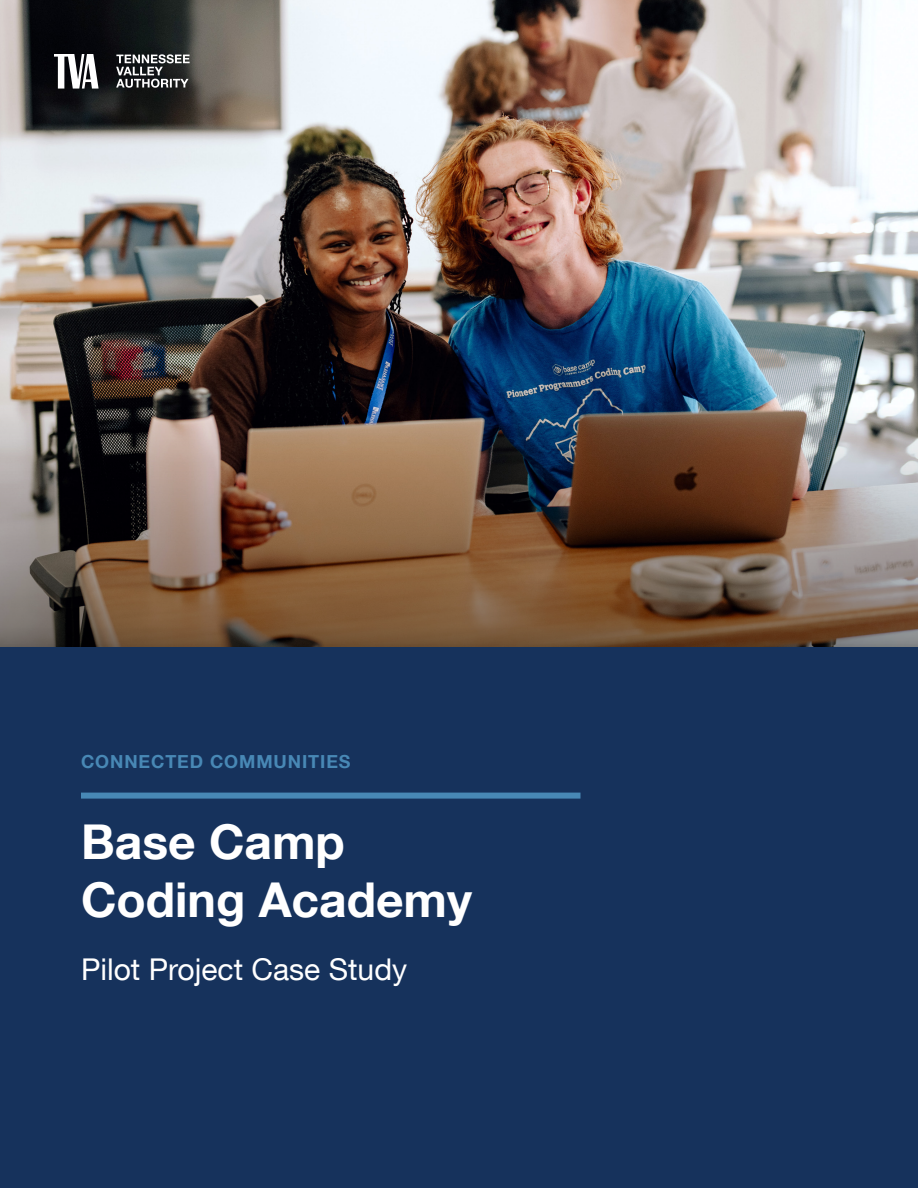
<style>
.page{position:relative;width:918px;height:1188px;background:#fff}
.page>*{position:absolute;margin:0;border:0;box-sizing:border-box;transform-origin:0 0}
.t1{font:700 48px/57.6px "Helvetica Neue LT Com";color:#fff}
.t2{font:30px "Helvetica Neue LT Com";color:#fff}
.t3{font:700 18px "Helvetica Neue LT Com";letter-spacing:.05em;color:#4888b5}
</style>
<div class="page">
<img style="left:0;top:0;width:918px;height:408px">
<img style="left:0;top:408px;width:918px;height:240px">
<div style="left:0;top:648px;width:918px;height:540px;background:#16325c"></div>
<svg style="left:116px;top:54px;width:74px;height:34px"></svg>
<svg style="left:54px;top:54px;width:45px;height:35px"></svg>
<div style="left:81px;top:793px;width:499px;height:6px;background:#4888b5"></div>
<p class="t3" style="left:81px;top:750px;width:271px">CONNECTED COMMUNITIES</p>
<p class="t1" style="left:81px;top:812px;width:393px">Base Camp<br>Coding Academy</p>
<p class="t2" style="left:81px;top:951px;width:328px">Pilot Project Case Study</p>
</div>
